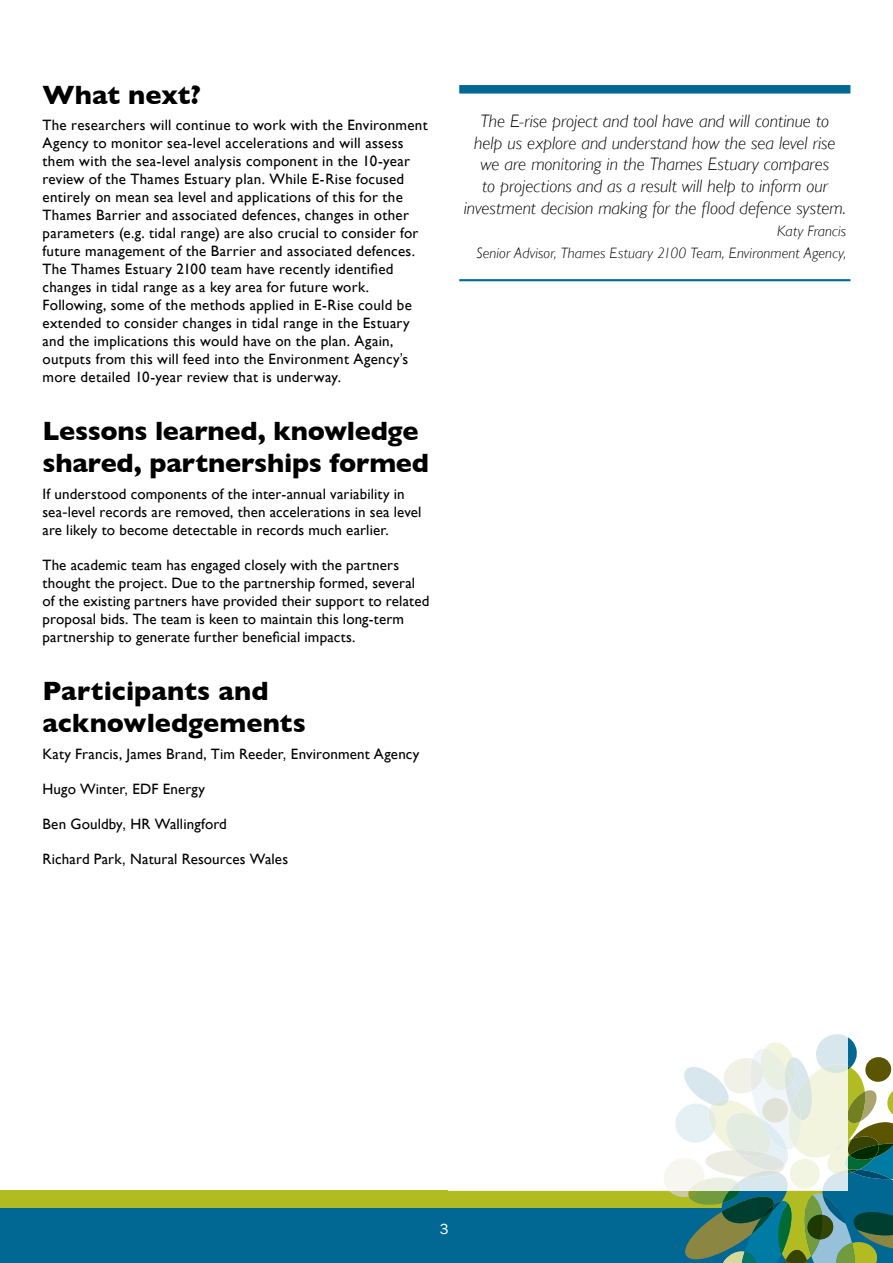
<style>
.page{position:relative;width:893px;height:1263px;background:#fff}
.page>*{position:absolute;margin:0;border:0;box-sizing:border-box;transform-origin:0 0}
.t1{font:700 27px/32.4px "Gill Sans";letter-spacing:-.005em;color:#000}
.t2{font:italic 300 18px/21.6px "Gill Sans";color:#000;text-align:center}
.t3{font:15px/18px "Gill Sans";letter-spacing:.015em;color:#000}
.t4{font:italic 300 15px/22.2px "Gill Sans";letter-spacing:.005em;color:#000;text-align:right}
.t5{font:15px "Franklin Gothic";color:#fff}
.s1{font-family:"Arial"}
</style>
<div class="page">
<svg style="left:0;top:1190px;width:34px;height:1px"></svg>
<div style="left:0;top:1207px;width:893px;height:56px;background:#006892"></div>
<div style="left:0;top:1191px;width:893px;height:17px;background:#b0bc22"></div>
<svg style="left:662px;top:1037px;width:231px;height:226px"></svg>
<svg style="left:662px;top:1034px;width:186px;height:156px"></svg>
<div style="left:459px;top:85px;width:391px;height:9px;background:#006892"></div>
<hr style="left:459px;top:279px;width:391px;height:2px;background:#006892">
<h1 class="t1" style="left:43px;top:78px;width:160px">What next?</h1>
<p class="t3" style="left:43px;top:116px;width:387px">The researchers will continue to work with the Environment Agency to monitor sea-level accelerations and will assess them with the sea-level analysis component in the 10-year review of the Thames Estuary plan. While E-Rise focused entirely on mean sea level and applications of this for the Thames Barrier and associated defences, changes in other parameters (e.g. tidal range) are also crucial to consider for future management of the Barrier and associated defences.<br>The Thames Estuary 2100 team have recently identified changes in tidal range as a key area for future work.<br>Following, some of the methods applied in E-Rise could be extended to consider changes in tidal range in the Estuary and the implications this would have on the plan. Again, outputs from this will feed into the Environment Agency<span class="s1">’</span>s more detailed 10-year review that is underway.</p>
<h1 class="t1" style="left:43px;top:414px;width:388px">Lessons learned, knowledge shared, partnerships formed</h1>
<p class="t3" style="left:43px;top:485px;width:380px">If understood components of the inter-annual variability in sea<span class="s1">-</span>level records are removed, then accelerations in sea level are likely to become detectable in records much earlier.</p>
<p class="t3" style="left:43px;top:556px;width:388px">The academic team has engaged closely with the partners thought the project. Due to the partnership formed, several of the existing partners have provided their support to related proposal bids. The team is keen to maintain this long-term partnership to generate further beneficial impacts.</p>
<h1 class="t1" style="left:43px;top:674px;width:265px">Participants and acknowledgements</h1>
<p class="t3" style="left:43px;top:744px;width:378px">Katy Francis, James Brand, Tim Reeder<span class="s1">,</span> Environment Agency</p>
<p class="t3" style="left:43px;top:780px;width:164px">Hugo Winter<span class="s1">,</span> EDF Energy</p>
<p class="t3" style="left:43px;top:815px;width:186px">Ben Gouldby<span class="s1">,</span> HR Wallingford</p>
<p class="t3" style="left:43px;top:850px;width:247px">Richard Park<span class="s1">,</span> Natural Resources Wales</p>
<p class="t2" style="left:464px;top:110px;width:384px">The E-rise project and tool have and will continue to<br>help us explore and understand how the sea level rise we are monitoring in the Thames Estuary compares<br>to projections and as a result will help to inform our investment decision making for the flood defence system.</p>
<p class="t4" style="left:476px;top:220px;width:371px">Katy Francis<br>Senior Advisor, Thames Estuary 2100 Team, Environment Agency,</p>
<p class="t5" style="left:440px;top:1219px;width:10px">3</p>
</div>
